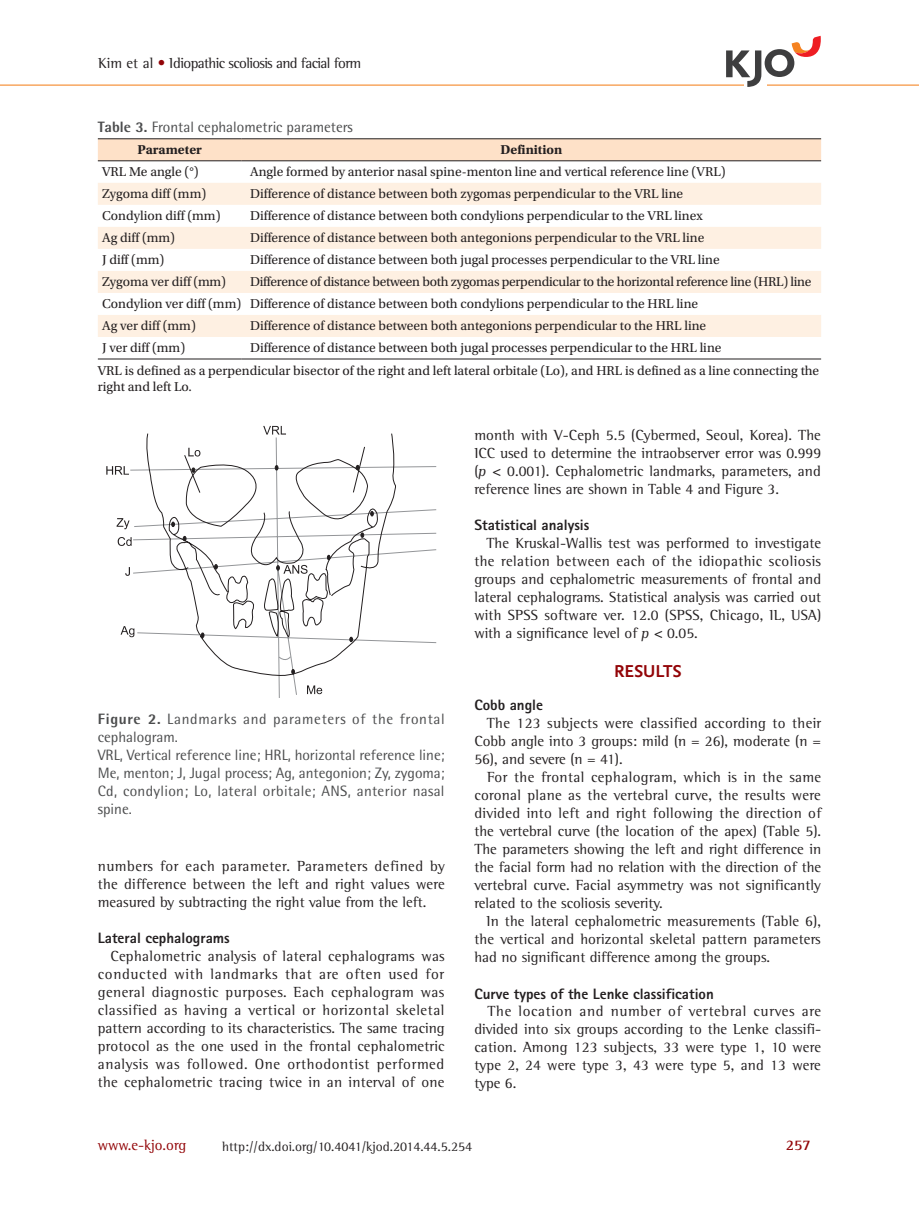
<style>
.page{position:relative;width:919px;height:1217px;background:#fff}
.page>*{position:absolute;margin:0;border:0;box-sizing:border-box;transform-origin:0 0}
.서론{font:700 18px "Nexus Sans";color:#920407}
.본문{font:15px/18px "Rotis Semi Serif Std";color:#231f20;text-align:justify}
.그림설명{font:15px/18px "Rotis Semi Sans Std";letter-spacing:.02em;color:#4b4c4d;text-align:justify}
._1{font:800 15px "Rotis Sans Serif Std";color:#231f20}
.그림설명-2{font:15px/18px "Rotis Semi Sans Std";letter-spacing:.045em;color:#4b4c4d}
.본문-2{font:15px "Rotis Semi Serif Std";letter-spacing:-.04em;color:#231f20}
.표제목{font:15px "Rotis Semi Sans Std";color:#4b4c4d}
.t1{font:15px "Rotis Semi Serif Std";color:#920407}
.t2{font:700 15px "Rotis Semi Serif Std";color:#920407}
.표내용{font:13.5px/16.2px "Utopia Std";color:#231f20}
.표내용-2{font:13.5px "Utopia Std";letter-spacing:-.02em;color:#231f20}
.t3{font:13.5px "Rotis Semi Serif Std";color:#231f20}
.표첫줄{font:700 13.5px "Utopia Std";color:#231f20}
.s1{color:#920407}
.s2{font-weight:800}
.s3{font-style:italic}
</style>
<div class="page">
<hr style="left:0;top:85px;width:918px;height:1px;background:#f58220">
<svg style="left:726px;top:36px;width:94px;height:51px"></svg>
<div style="left:98px;top:139px;width:723px;height:21px;background:#fee1c8"></div>
<svg style="left:98px;top:183px;width:723px;height:154px;fill:#fef0e2"></svg>
<hr style="left:98px;top:138px;width:144px;height:1px;background:#231f20">
<hr style="left:242px;top:138px;width:579px;height:1px;background:#231f20">
<hr style="left:98px;top:160px;width:144px;height:1px;background:#231f20">
<hr style="left:242px;top:160px;width:579px;height:1px;background:#231f20">
<hr style="left:98px;top:358px;width:144px;height:1px;background:#231f20">
<hr style="left:242px;top:358px;width:579px;height:1px;background:#231f20">
<svg style="left:129px;top:466px;width:307px;height:231px"></svg>
<svg style="left:263px;top:426px;width:19px;height:6px"></svg>
<svg style="left:106px;top:466px;width:23px;height:8px"></svg>
<svg style="left:117px;top:518px;width:12px;height:11px"></svg>
<svg style="left:118px;top:537px;width:14px;height:8px"></svg>
<svg style="left:125px;top:567px;width:5px;height:8px"></svg>
<svg style="left:121px;top:626px;width:13px;height:11px"></svg>
<svg style="left:307px;top:685px;width:15px;height:9px"></svg>
<svg style="left:144px;top:432px;width:252px;height:244px"></svg>
<svg style="left:171px;top:522px;width:4px;height:4px"></svg>
<svg style="left:183px;top:536px;width:3px;height:5px"></svg>
<svg style="left:214px;top:564px;width:3px;height:5px"></svg>
<svg style="left:276px;top:564px;width:31px;height:9px"></svg>
<svg style="left:327px;top:555px;width:3px;height:4px"></svg>
<svg style="left:361px;top:532px;width:3px;height:5px"></svg>
<svg style="left:370px;top:511px;width:3px;height:5px"></svg>
<svg style="left:183px;top:446px;width:182px;height:47px"></svg>
<svg style="left:291px;top:669px;width:3px;height:5px"></svg>
<svg style="left:349px;top:637px;width:4px;height:4px"></svg>
<svg style="left:201px;top:632px;width:3px;height:5px"></svg>
<svg style="left:278px;top:655px;width:14px;height:7px"></svg>
<p class="본문-2" style="left:98px;top:54px;width:264px">Kim et al <span class="s1">•</span> Idiopathic scoliosis and facial form</p>
<p class="표제목" style="left:98px;top:118px;width:256px"><span class="s2">Table 3.</span> Frontal cephalometric parameters</p>
<p class="표첫줄" style="left:137px;top:142px;width:66px">Parameter</p>
<p class="표첫줄" style="left:500px;top:142px;width:63px">Definition</p>
<p class="표내용" style="left:102px;top:164px;width:98px">VRL Me angle (°)</p>
<p class="표내용" style="left:250px;top:164px;width:477px">Angle formed by anterior nasal spine-menton line and vertical reference line (VRL)</p>
<p class="표내용" style="left:102px;top:186px;width:106px">Zygoma diff (mm)</p>
<p class="표내용" style="left:250px;top:186px;width:434px">Difference of distance between both zygomas perpendicular to the VRL line</p>
<p class="표내용" style="left:102px;top:208px;width:120px">Condylion diff (mm)</p>
<p class="표내용" style="left:250px;top:208px;width:454px">Difference of distance between both condylions perpendicular to the VRL linex</p>
<p class="표내용" style="left:102px;top:230px;width:74px">Ag diff (mm)</p>
<p class="표내용" style="left:250px;top:230px;width:455px">Difference of distance between both antegonions perpendicular to the VRL line</p>
<p class="표내용" style="left:102px;top:252px;width:64px">J diff (mm)</p>
<p class="표내용" style="left:250px;top:252px;width:471px">Difference of distance between both jugal processes perpendicular to the VRL line</p>
<p class="표내용" style="left:102px;top:274px;width:125px">Zygoma ver diff (mm)</p>
<p class="표내용-2" style="left:250px;top:274px;width:563px">Difference of distance between both zygomas perpendicular to the horizontal reference line (HRL) line</p>
<p class="표내용" style="left:102px;top:296px;width:141px">Condylion ver diff (mm)</p>
<p class="표내용" style="left:250px;top:296px;width:449px">Difference of distance between both condylions perpendicular to the HRL line</p>
<p class="표내용" style="left:102px;top:318px;width:95px">Ag ver diff (mm)</p>
<p class="표내용" style="left:250px;top:318px;width:457px">Difference of distance between both antegonions perpendicular to the HRL line</p>
<p class="표내용" style="left:102px;top:340px;width:84px">J ver diff (mm)</p>
<p class="표내용" style="left:250px;top:340px;width:473px">Difference of distance between both jugal processes perpendicular to the HRL line</p>
<p class="표내용" style="left:98px;top:362px;width:722px">VRL is defined as a perpendicular bisector of the right and left lateral orbitale (Lo), and HRL is defined as a line connecting the right and left Lo.</p>
<p class="그림설명-2" style="left:98px;top:709px;width:348px"><span class="s2">Figure 2.</span> Landmarks and parameters of the frontal cephalogram.</p>
<p class="그림설명" style="left:98px;top:745px;width:348px">VRL, Vertical reference line; HRL, horizontal reference line; Me, menton; J, Jugal process; Ag, antegonion; Zy, zygoma; Cd, condylion; Lo, lateral orbitale; ANS, anterior nasal spine.</p>
<p class="본문" style="left:98px;top:856px;width:348px">numbers for each parameter. Parameters defined by the difference between the left and right values were measured by subtracting the right value from the left.</p>
<p class="_1" style="left:98px;top:928px;width:133px">Lateral cephalograms</p>
<p class="본문" style="left:98px;top:946px;width:348px;text-indent:12px">Cephalometric analysis of lateral cephalograms was conducted with landmarks that are often used for general diagnostic purposes. Each cephalogram was classified as having a vertical or horizontal skeletal pattern according to its characteristics. The same tracing protocol as the one used in the frontal cephalometric analysis was followed. One orthodontist performed the cephalometric tracing twice in an interval of one</p>
<p class="본문" style="left:474px;top:426px;width:348px">month with V-Ceph 5.5 (Cybermed, Seoul, Korea). The ICC used to determine the intraobserver error was 0.999 (<span class="s3">p</span> &lt; 0.001). Cephalometric landmarks, parameters, and reference lines are shown in Table 4 and Figure 3.</p>
<p class="_1" style="left:474px;top:515px;width:116px">Statistical analysis</p>
<p class="본문" style="left:474px;top:534px;width:348px;text-indent:12px">The Kruskal-Wallis test was performed to investigate the relation between each of the idiopathic scoliosis groups and cephalometric measurements of frontal and lateral cephalograms. Statistical analysis was carried out with SPSS software ver. 12.0 (SPSS, Chicago, IL, USA) with a significance level of <span class="s3">p</span> &lt; 0.05.</p>
<p class="서론" style="left:614px;top:659px;width:69px">RESULTS</p>
<p class="_1" style="left:474px;top:695px;width:70px">Cobb angle</p>
<p class="본문" style="left:474px;top:714px;width:348px;text-indent:12px">The 123 subjects were classified according to their Cobb angle into 3 groups: mild (n = 26), moderate (n = 56), and severe (n = 41).</p>
<p class="본문" style="left:474px;top:768px;width:348px;text-indent:13px">For the frontal cephalogram, which is in the same coronal plane as the vertebral curve, the results were divided into left and right following the direction of the vertebral curve (the location of the apex) (Table 5).<br>The parameters showing the left and right difference in the facial form had no relation with the direction of the vertebral curve. Facial asymmetry was not significantly related to the scoliosis severity.</p>
<p class="본문" style="left:474px;top:912px;width:348px;text-indent:12px">In the lateral cephalometric measurements (Table 6), the vertical and horizontal skeletal pattern parameters had no significant difference among the groups.</p>
<p class="_1" style="left:474px;top:983px;width:241px">Curve types of the Lenke classification</p>
<p class="본문" style="left:474px;top:1002px;width:348px;text-indent:13px">The location and number of vertebral curves are divided into six groups according to the Lenke classifi&shy;cation. Among 123 subjects, 33 were type 1, 10 were type 2, 24 were type 3, 43 were type 5, and 13 were type 6.</p>
<p class="t1" style="left:98px;top:1135px;width:90px">www.e-kjo.org</p>
<p class="t3" style="left:222px;top:1138px;width:251px">http://dx.doi.org/10.4041/kjod.2014.44.5.254</p>
<p class="t2" style="left:785px;top:1135px;width:27px">257</p>
</div>
